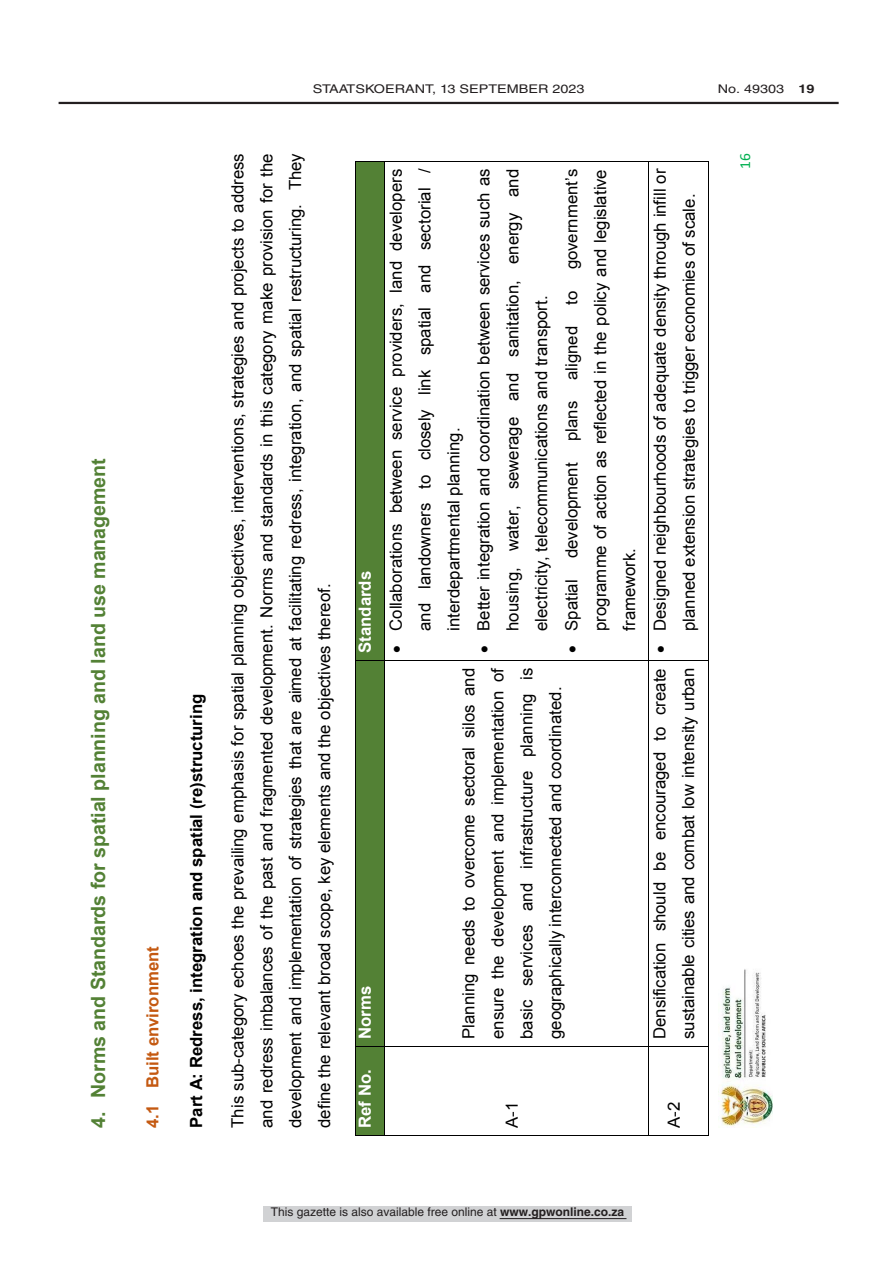
<style>
.page{position:relative;width:893px;height:1263px;background:#fff}
.page>*{position:absolute;margin:0;border:0;box-sizing:border-box;transform-origin:0 0}
.t1{font:700 19.65px "Arial";letter-spacing:-.005em;color:#538135}
.t2{font:16.8px/29px "Arial";color:#000;text-align:justify}
.t3{font:700 16.8px "Arial";color:#000}
.t4{font:700 16.8px "Arial";color:#fff}
.t5{font:700 16.8px "Arial";color:#c45911}
.t6{font:16.8px "Arial";color:#000}
.t7{font:15.45px "Calibri";color:#00b050}
.t8{font:12px "Helvetica LT Std";color:#231f20}
.t9{font:12px "Helvetica LT Std";color:#231f20;scale:1.2 1}
.s1{font-weight:700}
.s2{font-style:inherit}
</style>
<div class="page">
<div style="left:263px;top:1206px;width:369px;height:16px;background:#d1d2d4"></div>
<hr style="left:500px;top:1218px;width:126px;height:1px;background:#231f20">
<hr style="left:59px;top:102px;width:780px;height:2px;background:#231f20">
<img style="left:718px;top:969px;width:55px;height:159px">
<div style="left:355px;top:1047px;width:29px;height:88px;background:#538135"></div>
<div style="left:355px;top:661px;width:29px;height:385px;background:#538135"></div>
<div style="left:355px;top:162px;width:29px;height:498px;background:#538135"></div>
<hr style="left:355px;top:1047px;width:1px;height:88px;background:#000">
<hr style="left:355px;top:661px;width:1px;height:385px;background:#000">
<hr style="left:355px;top:162px;width:1px;height:498px;background:#000">
<svg style="left:355px;top:1135px;width:30px;height:1px"></svg>
<hr style="left:384px;top:1047px;width:1px;height:88px;background:#000">
<svg style="left:355px;top:1046px;width:30px;height:1px"></svg>
<hr style="left:384px;top:661px;width:1px;height:385px;background:#000">
<svg style="left:355px;top:660px;width:30px;height:1px"></svg>
<hr style="left:384px;top:162px;width:1px;height:498px;background:#000">
<svg style="left:355px;top:161px;width:30px;height:1px"></svg>
<hr style="left:385px;top:1135px;width:263px;height:1px;background:#000">
<hr style="left:385px;top:1046px;width:263px;height:1px;background:#000">
<hr style="left:385px;top:660px;width:263px;height:1px;background:#000">
<hr style="left:385px;top:161px;width:263px;height:1px;background:#000">
<hr style="left:648px;top:1047px;width:1px;height:88px;background:#000">
<hr style="left:648px;top:661px;width:1px;height:385px;background:#000">
<hr style="left:648px;top:162px;width:1px;height:498px;background:#000">
<hr style="left:649px;top:1135px;width:59px;height:1px;background:#000">
<hr style="left:708px;top:1047px;width:1px;height:88px;background:#000">
<hr style="left:649px;top:1046px;width:59px;height:1px;background:#000">
<hr style="left:708px;top:661px;width:1px;height:385px;background:#000">
<hr style="left:649px;top:660px;width:59px;height:1px;background:#000">
<hr style="left:708px;top:162px;width:1px;height:498px;background:#000">
<hr style="left:649px;top:161px;width:59px;height:1px;background:#000">
<p class="t1" style="left:85px;top:1128px;width:671px;rotate:-90deg">4. Norms and Standards for spatial planning and land use management</p>
<p class="t5" style="left:142px;top:1128px;width:183px;rotate:-90deg">4.1 Built environment</p>
<p class="t3" style="left:185px;top:1128px;width:435px;rotate:-90deg">Part A: Redress, integration and spatial (re)structuring</p>
<p class="t9" style="left:313px;top:82px;width:156px">STAATSKOERANT, 13 Septem</p>
<p class="t9" style="left:519px;top:82px;width:56px">ber 2023</p>
<p class="t9" style="left:718px;top:82px;width:82px">No. 49303 <span class="s1">19</span></p>
<p class="t2" style="left:223px;top:1128px;width:976px;rotate:-90deg">This sub-category echoes the prevailing emphasis for spatial planning objectives, interventions, strategies and projects to address and redress imbalances of the past and fragmented development. Norms and standards in this category make provision for the development and implementation of strategies that are aimed at facilitating redress, integration, and spatial restructuring. They define the relevant broad scope, key elements and the objectives thereof.</p>
<p class="t4" style="left:354px;top:653px;width:84px;rotate:-90deg">Standards</p>
<p class="t4" style="left:354px;top:1039px;width:55px;rotate:-90deg">Norms</p>
<p class="t4" style="left:354px;top:1128px;width:60px;rotate:-90deg">Ref No.</p>
<p class="t2" style="left:382px;top:631px;width:464px;text-indent:-22px;rotate:-90deg">• Collaborations between service providers, land developers and landowners to closely link spatial and sectorial / interdepartmental planning.</p>
<p class="t2" style="left:469px;top:631px;width:464px;text-indent:-22px;rotate:-90deg">• Better integration and coordination between services such as housing, water, sewerage and sanitation, energy and electricity, telecommunications and transport.</p>
<p class="t2" style="left:557px;top:631px;width:463px;text-indent:361px;rotate:-90deg"><span class="s2">government’s </span>programme of action as reflected in the policy and legislative framework.</p>
<p class="t6" style="left:560px;top:305px;width:15px;rotate:-90deg">to</p>
<p class="t6" style="left:560px;top:380px;width:56px;rotate:-90deg">aligned</p>
<p class="t6" style="left:560px;top:441px;width:42px;rotate:-90deg">plans</p>
<p class="t2" style="left:557px;top:558px;width:97px;rotate:-90deg">development</p>
<p class="t2" style="left:557px;top:653px;width:75px;rotate:-90deg">• Spatial</p>
<p class="t2" style="left:454px;top:1039px;width:373px;rotate:-90deg">Planning needs to overcome sectoral silos and ensure the development and implementation of basic services and infrastructure planning is geographically interconnected and coordinated.</p>
<p class="t2" style="left:646px;top:653px;width:486px;text-align:center;rotate:-90deg">• Designed neighbourhoods of adequate density through infill or planned extension strategies to trigger economies of scale.</p>
<p class="t2" style="left:645px;top:1039px;width:372px;rotate:-90deg">Densification should be encouraged to create sustainable cities and combat low intensity urban</p>
<p class="t2" style="left:498px;top:1128px;width:28px;rotate:-90deg">A-1</p>
<p class="t2" style="left:660px;top:1128px;width:28px;rotate:-90deg">A-2</p>
<p class="t7" style="left:734px;top:169px;width:17px;rotate:-90deg">16</p>
<p class="t8" style="left:271px;top:1204px;width:355px">This gazette is also available free online at <span class="s1">www.gpwonline.co.za</span></p>
</div>
